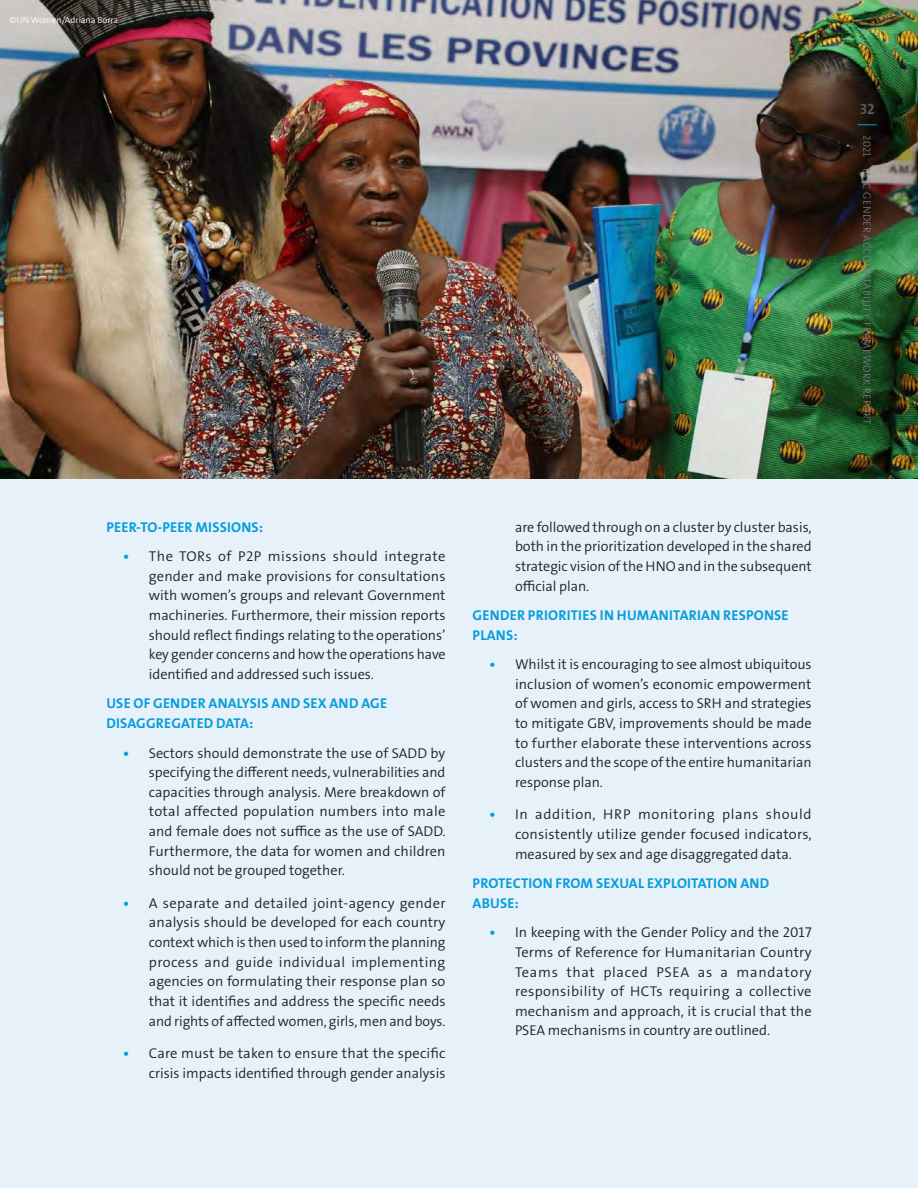
<style>
.page{position:relative;width:918px;height:1188px;background:#e6f1f9}
.page>*{position:absolute;margin:0;border:0;box-sizing:border-box;transform-origin:0 0}
.t1{font:15px "Grundfos The Sans OT 7 B";color:#57585a}
.t2{font:14.25px/19.6px "Grundfos The Sans OT 4 SL";color:#231f20;text-align:justify}
.t3{font:14.25px/19.6px "Grundfos The Sans OT 7 B";letter-spacing:.015em;color:#069ddc}
.t4{font:10.5px "Grundfos The Sans OT 3 L";letter-spacing:.035em;color:#808285}
.t5{font:9px "Grundfos The Sans OT 4 SL";color:#fff}
.s1{font-family:"Grundfos The Sans OT 7 B";color:#069ddc}
</style>
<div class="page">
<img style="left:0;top:0;width:918px;height:479px">
<svg style="left:858px;top:124px;width:19px;height:1px"></svg>
<p class="t5" style="left:10px;top:14px;width:110px">©UN Women/Adriana Borra</p>
<p class="t3" style="left:106px;top:517px;width:158px">PEER-TO-PEER MISSIONS:</p>
<p class="t2" style="left:149px;top:547px;width:298px;text-indent:-26px"><span class="s1">•</span> The TORs of P2P missions should integrate gender and make provisions for consultations with women’s groups and relevant Government machineries. Furthermore, their mission reports should reflect findings relating to the operations’ key gender concerns and how the operations have identified and addressed such issues.</p>
<p class="t3" style="left:106px;top:694px;width:282px">USE OF GENDER ANALYSIS AND SEX AND AGE<br>DISAGGREGATED DATA:</p>
<p class="t2" style="left:149px;top:743px;width:298px;text-indent:-26px"><span class="s1">•</span> Sectors should demonstrate the use of SADD by specifying the different needs, vulnerabilities and capacities through analysis. Mere breakdown of total affected population numbers into male and female does not suffice as the use of SADD.<br>Furthermore, the data for women and children should not be grouped together.</p>
<p class="t2" style="left:149px;top:893px;width:298px;text-indent:-26px"><span class="s1">•</span> A separate and detailed joint-agency gender analysis should be developed for each country context which is then used to inform the planning process and guide individual implementing agencies on formulating their response plan so that it identifies and address the specific needs and rights of affected women, girls, men and boys.</p>
<p class="t2" style="left:123px;top:1044px;width:324px;text-align:right"><span class="s1">•</span> Care must be taken to ensure that the specific crisis impacts identified through gender analysis</p>
<p class="t2" style="left:515px;top:517px;width:298px">are followed through on a cluster by cluster basis, both in the prioritization developed in the shared strategic vision of the HNO and in the subsequent official plan.</p>
<p class="t3" style="left:473px;top:606px;width:318px">GENDER PRIORITIES IN HUMANITARIAN RESPONSE<br>PLANS:</p>
<p class="t2" style="left:515px;top:655px;width:298px;text-indent:-26px"><span class="s1">•</span> Whilst it is encouraging to see almost ubiquitous inclusion of women’s economic empowerment of women and girls, access to SRH and strategies to mitigate GBV, improvements should be made to further elaborate these interventions across clusters and the scope of the entire humanitarian response plan.</p>
<p class="t2" style="left:515px;top:805px;width:298px;text-indent:-26px"><span class="s1">•</span> In addition, HRP monitoring plans should consistently utilize gender focused indicators, measured by sex and age disaggregated data.</p>
<p class="t3" style="left:473px;top:874px;width:298px">PROTECTION FROM SEXUAL EXPLOITATION AND<br>ABUSE:</p>
<p class="t2" style="left:515px;top:923px;width:298px;text-indent:-26px"><span class="s1">•</span> In keeping with the Gender Policy and the 2017<br>Terms of Reference for Humanitarian Country Teams that placed PSEA as a mandatory responsibility of HCTs requiring a collective mechanism and approach, it is crucial that the PSEA mechanisms in country are outlined.</p>
<p class="t1" style="left:860px;top:99px;width:16px">32</p>
<p class="t4" style="left:874px;top:135px;width:290px;rotate:90deg">2021 IASC GENDER ACCOUNTABILITY FRAMEWORK REPORT</p>
</div>
